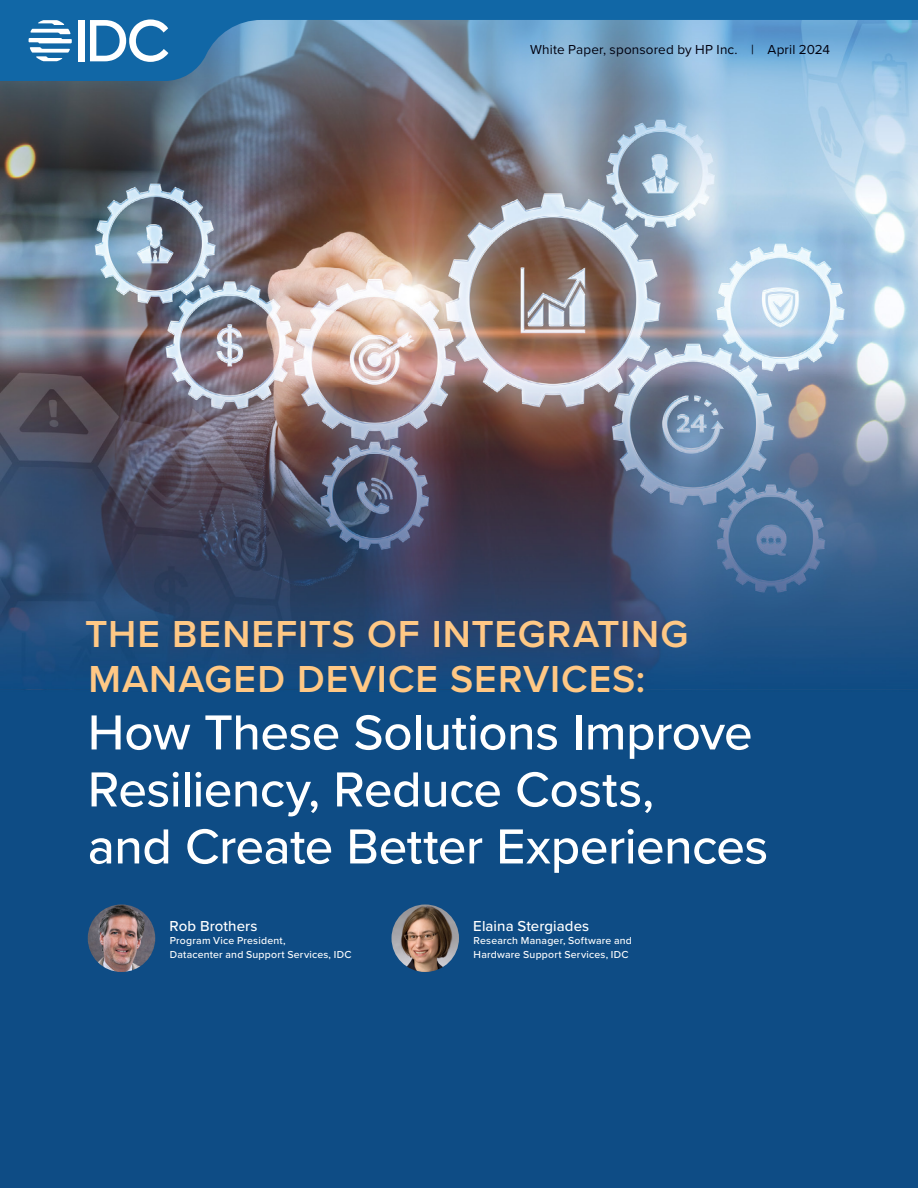
<style>
.page{position:relative;width:918px;height:1188px;background:#fff}
.page>*{position:absolute;margin:0;border:0;box-sizing:border-box;transform-origin:0 0}
.Title_H1__white{font:500 51px/57px "Proxima Nova";letter-spacing:-.01em;color:#fff}
.Title_Intro__white{font:600 39px/45px "Proxima Nova";letter-spacing:.025em;color:#ffc885}
.Analyst_Name__white{font:500 15px "Proxima Nova";letter-spacing:.005em;color:#fff}
.Asset___Sponsor___Date__black{font:13.5px "Proxima Nova";letter-spacing:.01em;color:#01010f}
.Analyst_Title__white{font:500 10.5px/13.5px "Proxima Nova";letter-spacing:.02em;color:#fff}
</style>
<div class="page">
<img style="left:0;top:81px;width:918px;height:1107px">
<img style="left:88px;top:904px;width:67px;height:68px;border-radius:34px">
<img style="left:392px;top:904px;width:67px;height:68px;border-radius:34px">
<svg style="left:0;top:0;width:918px;height:81px;background:#528db9"></svg>
<div style="left:78px;top:20px;width:7px;height:41px;background:#fff"></div>
<svg style="left:90px;top:19px;width:78px;height:43px"></svg>
<svg style="left:29px;top:20px;width:43px;height:41px"></svg>
<p class="Asset___Sponsor___Date__black" style="left:530px;top:39px;width:301px">White Paper, sponsored by HP Inc. | April 2024</p>
<h1 class="Title_Intro__white" style="left:85px;top:611px;width:604px">THE BENEFITS OF INTEGRATING<br>MANAGED DEVICE SERVICES:</h1>
<h1 class="Title_H1__white" style="left:88px;top:702px;width:682px">How These Solutions Improve<br>Resiliency, Reduce Costs,<br>and Create Better Experiences</h1>
<p class="Analyst_Name__white" style="left:170px;top:914px;width:89px">Rob Brothers</p>
<p class="Analyst_Title__white" style="left:170px;top:934px;width:183px">Program Vice President,<br>Datacenter and Support Services, IDC</p>
<p class="Analyst_Name__white" style="left:473px;top:914px;width:117px">Elaina Stergiades</p>
<p class="Analyst_Title__white" style="left:474px;top:934px;width:160px">Research Manager, Software and<br>Hardware Support Services, IDC</p>
</div>
